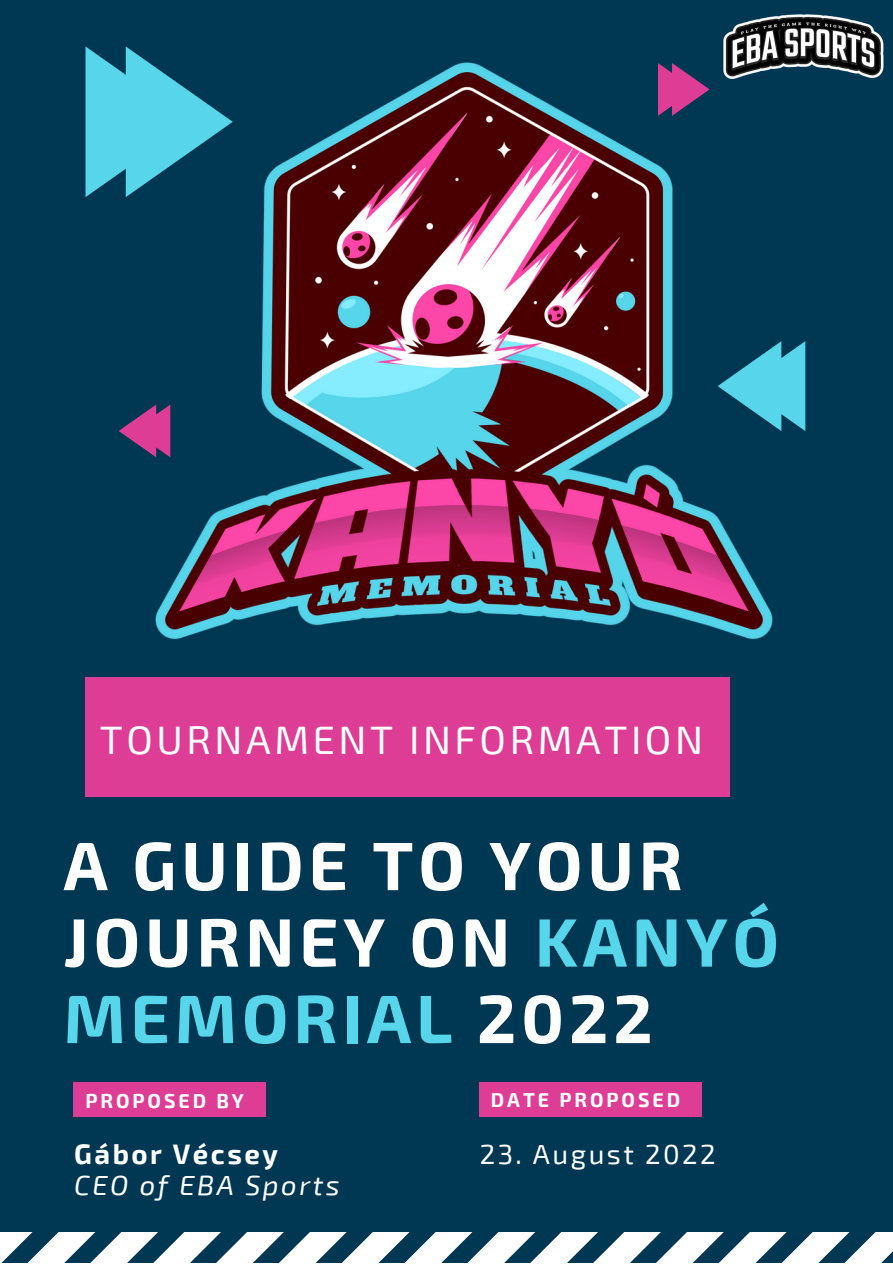
<style>
.page{position:relative;width:893px;height:1264px;background:#fff}
.page>*{position:absolute;margin:0;border:0;box-sizing:border-box;transform-origin:0 0}
.t1{font:700 68.4px/76.5px "Exo 2";letter-spacing:.07em;color:#fff}
.t2{font:39.6px "Exo 2";letter-spacing:.09em;color:#fff}
.t3{font:italic 27.6px "Exo 2";letter-spacing:.09em;color:#fff}
.t4{font:27.6px "Exo 2";letter-spacing:.09em;color:#fff}
.t5{font:700 27.6px "Exo 2";letter-spacing:.09em;color:#fff}
.t6{font:700 19.65px "Exo 2";letter-spacing:.15em;color:#fff}
.s1{color:#57d5ea}
</style>
<div class="page">
<div style="left:0;top:0;width:892px;height:1262px;background:#003752"></div>
<div style="left:85px;top:677px;width:644px;height:119px;background:#dd3d94"></div>
<img style="left:119px;top:62px;width:687px;height:670px">
<div style="left:73px;top:1082px;width:192px;height:33px;background:#dd3d94"></div>
<div style="left:479px;top:1082px;width:222px;height:33px;background:#dd3d94"></div>
<svg style="left:85px;top:46px;width:148px;height:151px"></svg>
<svg style="left:120px;top:404px;width:50px;height:53px"></svg>
<svg style="left:717px;top:341px;width:88px;height:90px"></svg>
<svg style="left:658px;top:63px;width:50px;height:53px"></svg>
<svg style="left:0;top:1232px;width:892px;height:30px"></svg>
<img style="left:717px;top:14px;width:167px;height:68px">
<p class="t2" style="left:100px;top:714px;width:604px">TOURNAMENT INFORMATION</p>
<p class="t1" style="left:63px;top:823px;width:717px">A GUIDE TO YOUR<br>JOURNEY ON <span class="s1">KANYÓ<br>MEMORIAL</span> 2022</p>
<p class="t6" style="left:85px;top:1087px;width:160px">PROPOSED BY</p>
<p class="t5" style="left:74px;top:1136px;width:205px">Gábor Vécsey</p>
<p class="t3" style="left:74px;top:1167px;width:267px">CEO of EBA Sports</p>
<p class="t6" style="left:491px;top:1087px;width:191px">DATE PROPOSED</p>
<p class="t4" style="left:479px;top:1136px;width:237px">23. August 2022</p>
</div>
